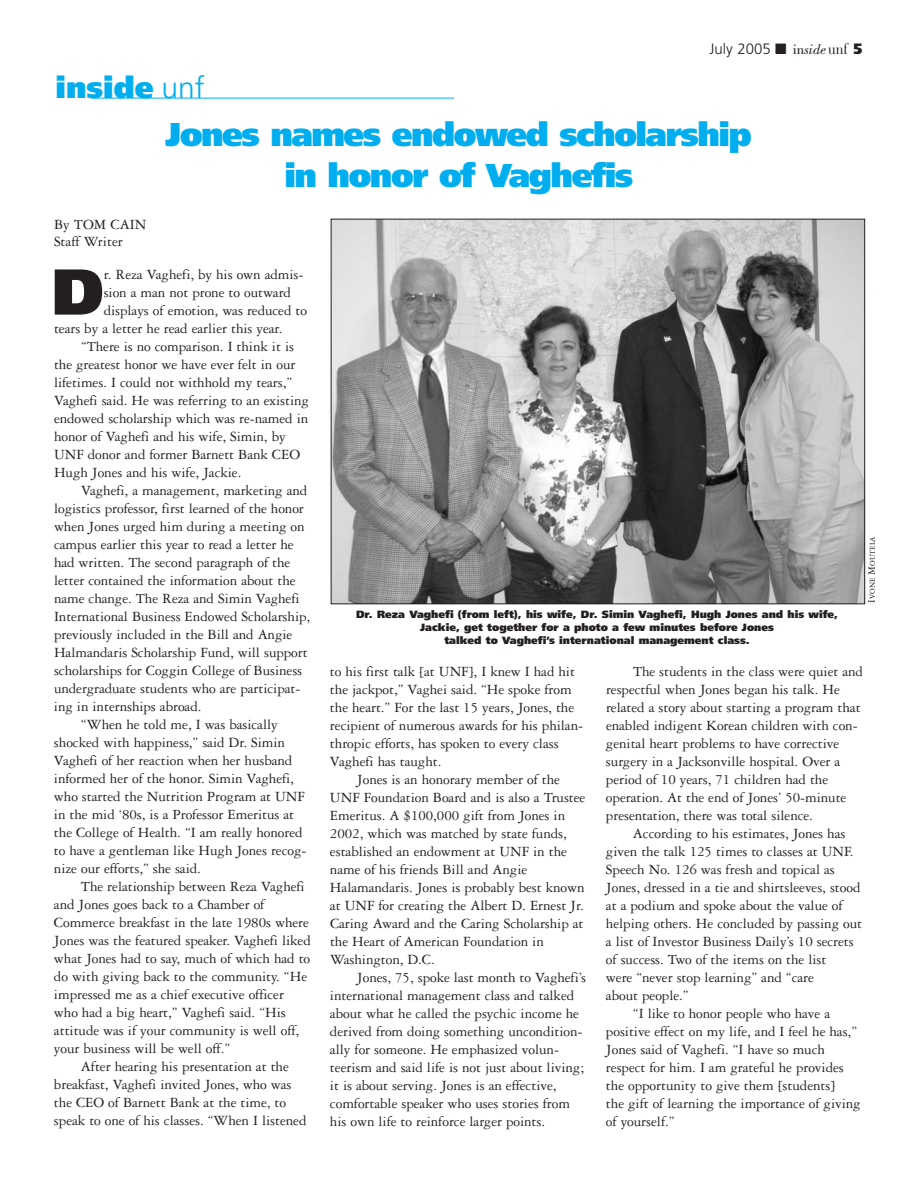
<style>
.page{position:relative;width:918px;height:1188px;background:#fff}
.page>*{position:absolute;margin:0;border:0;box-sizing:border-box;transform-origin:0 0}
.t1{font:900 64.65px "Frutiger";color:#231f20}
.t2{font:900 33px/40.5px "Frutiger";letter-spacing:-.045em;color:#00aeef;text-align:center}
.t3{font:900 30px "Frutiger";color:#00aeef}
.t4{font:15px/18px "Garamond Three";letter-spacing:-.005em;color:#231f20}
.t5{font:300 15px "Frutiger";color:#231f20}
.t6{font:900 10.5px/12.6px "Frutiger";color:#231f20;text-align:center}
.t7{font:7.8px "Garamond Three";color:#231f20}
.s1{font-weight:300}
.s2{font-family:"Bodoni BT";font-weight:400}
.s3{font-family:"Bodoni BT";font-weight:400;font-style:italic}
.s4{font-family:"Bulmer BT";font-weight:400}
.s5{font-weight:900}
.s6{font-size:10.5px}
</style>
<div class="page">
<img style="left:333px;top:221px;width:530px;height:381px">
<hr style="left:91px;top:98px;width:363px;height:1px;background:#00aeef">
<h3 class="t3" style="left:56px;top:75px;width:151px">inside <span class="s1">unf</span></h3>
<p class="t5" style="left:709px;top:43px;width:155px">July 2005 ■ <span class="s2">in</span><span class="s3">side</span><span class="s4">unf</span> <span class="s5">5</span></p>
<h2 class="t2" style="left:166px;top:117px;width:588px">Jones names endowed scholarship in honor of Vaghefis</h2>
<p class="t4" style="left:54px;top:217px;width:94px;line-height:16.8px">By TOM CAIN<br>Staff Writer</p>
<h1 class="t1" style="left:51px;top:266px;width:54px">D</h1>
<p class="t4" style="left:104px;top:266px;width:201px">r. Reza Vaghefi, by his own admis-</p>
<p class="t4" style="left:104px;top:284px;width:189px">sion a man not prone to outward</p>
<p class="t4" style="left:104px;top:302px;width:205px">displays of emotion, was reduced to</p>
<p class="t4" style="left:54px;top:320px;width:230px">tears by a letter he read earlier this year.</p>
<p class="t4" style="left:81px;top:338px;width:215px">“There is no comparison. I think it is</p>
<p class="t4" style="left:54px;top:356px;width:243px">the greatest honor we have ever felt in our</p>
<p class="t4" style="left:54px;top:374px;width:240px">lifetimes. I could not withhold my tears,”</p>
<p class="t4" style="left:54px;top:392px;width:257px">Vaghefi said. He was referring to an existing</p>
<p class="t4" style="left:54px;top:410px;width:256px">endowed scholarship which was re-named in</p>
<p class="t4" style="left:54px;top:428px;width:233px">honor of Vaghefi and his wife, Simin, by</p>
<p class="t4" style="left:54px;top:446px;width:248px">UNF donor and former Barnett Bank CEO</p>
<p class="t4" style="left:54px;top:464px;width:189px">Hugh Jones and his wife, Jackie.</p>
<p class="t4" style="left:81px;top:482px;width:228px">Vaghefi, a management, marketing and</p>
<p class="t4" style="left:54px;top:500px;width:251px">logistics professor, first learned of the honor</p>
<p class="t4" style="left:54px;top:518px;width:252px">when Jones urged him during a meeting on</p>
<p class="t4" style="left:54px;top:536px;width:241px">campus earlier this year to read a letter he</p>
<p class="t4" style="left:54px;top:554px;width:238px">had written. The second paragraph of the</p>
<p class="t4" style="left:54px;top:572px;width:243px">letter contained the information about the</p>
<p class="t4" style="left:54px;top:590px;width:247px">name change. The Reza and Simin Vaghefi</p>
<p class="t4" style="left:54px;top:608px;width:258px">International Business Endowed Scholarship,</p>
<p class="t4" style="left:54px;top:626px;width:240px">previously included in the Bill and Angie</p>
<p class="t4" style="left:54px;top:644px;width:255px">Halmandaris Scholarship Fund, will support</p>
<p class="t4" style="left:54px;top:662px;width:250px">scholarships for Coggin College of Business</p>
<p class="t4" style="left:54px;top:680px;width:248px">undergraduate students who are participat-</p>
<p class="t4" style="left:54px;top:698px;width:149px">ing in internships abroad.</p>
<p class="t4" style="left:81px;top:716px;width:198px">“When he told me, I was basically</p>
<p class="t4" style="left:54px;top:734px;width:233px">shocked with happiness,” said Dr. Simin</p>
<p class="t4" style="left:54px;top:752px;width:240px">Vaghefi of her reaction when her husband</p>
<p class="t4" style="left:54px;top:770px;width:242px">informed her of the honor. Simin Vaghefi,</p>
<p class="t4" style="left:54px;top:788px;width:252px">who started the Nutrition Program at UNF</p>
<p class="t4" style="left:54px;top:806px;width:242px">in the mid ‘80s, is a Professor Emeritus at</p>
<p class="t4" style="left:54px;top:824px;width:250px">the College of Health. “I am really honored</p>
<p class="t4" style="left:54px;top:842px;width:254px">to have a gentleman like Hugh Jones recog-</p>
<p class="t4" style="left:54px;top:860px;width:148px">nize our efforts,” she said.</p>
<p class="t4" style="left:81px;top:878px;width:225px">The relationship between Reza Vaghefi</p>
<p class="t4" style="left:54px;top:896px;width:212px">and Jones goes back to a Chamber of</p>
<p class="t4" style="left:54px;top:914px;width:256px">Commerce breakfast in the late 1980s where</p>
<p class="t4" style="left:54px;top:932px;width:258px">Jones was the featured speaker. Vaghefi liked</p>
<p class="t4" style="left:54px;top:950px;width:258px">what Jones had to say, much of which had to</p>
<p class="t4" style="left:54px;top:968px;width:255px">do with giving back to the community. “He</p>
<p class="t4" style="left:54px;top:986px;width:232px">impressed me as a chief executive officer</p>
<p class="t4" style="left:54px;top:1004px;width:233px">who had a big heart,” Vaghefi said. “His</p>
<p class="t4" style="left:54px;top:1022px;width:247px">attitude was if your community is well off,</p>
<p class="t4" style="left:54px;top:1040px;width:178px">your business will be well off.”</p>
<p class="t4" style="left:81px;top:1058px;width:209px">After hearing his presentation at the</p>
<p class="t4" style="left:54px;top:1076px;width:239px">breakfast, Vaghefi invited Jones, who was</p>
<p class="t4" style="left:54px;top:1094px;width:234px">the CEO of Barnett Bank at the time, to</p>
<p class="t4" style="left:54px;top:1112px;width:254px">speak to one of his classes. “When I listened</p>
<p class="t6" style="left:356px;top:609px;width:484px">Dr. Reza Vaghefi (from left), his wife, Dr. Simin Vaghefi, Hugh Jones and his wife,<br>Jackie, get together for a photo a few minutes before Jones<br>talked to Vaghefi’s international management class.</p>
<p class="t7" style="left:870px;top:603px;width:68px;rotate:-90deg"><span class="s6">I</span>VONE <span class="s6">M</span>OUTELA</p>
<p class="t4" style="left:330px;top:664px;width:247px">to his first talk [at UNF], I knew I had hit</p>
<p class="t4" style="left:330px;top:682px;width:243px">the jackpot,” Vaghei said. “He spoke from</p>
<p class="t4" style="left:330px;top:700px;width:246px">the heart.” For the last 15 years, Jones, the</p>
<p class="t4" style="left:330px;top:718px;width:255px">recipient of numerous awards for his philan-</p>
<p class="t4" style="left:330px;top:736px;width:230px">thropic efforts, has spoken to every class</p>
<p class="t4" style="left:330px;top:754px;width:113px">Vaghefi has taught.</p>
<p class="t4" style="left:357px;top:772px;width:205px">Jones is an honorary member of the</p>
<p class="t4" style="left:330px;top:790px;width:257px">UNF Foundation Board and is also a Trustee</p>
<p class="t4" style="left:330px;top:808px;width:237px">Emeritus. A $100,000 gift from Jones in</p>
<p class="t4" style="left:330px;top:826px;width:238px">2002, which was matched by state funds,</p>
<p class="t4" style="left:330px;top:844px;width:238px">established an endowment at UNF in the</p>
<p class="t4" style="left:330px;top:862px;width:199px">name of his friends Bill and Angie</p>
<p class="t4" style="left:330px;top:880px;width:256px">Halamandaris. Jones is probably best known</p>
<p class="t4" style="left:330px;top:898px;width:255px">at UNF for creating the Albert D. Ernest Jr.</p>
<p class="t4" style="left:330px;top:916px;width:255px">Caring Award and the Caring Scholarship at</p>
<p class="t4" style="left:330px;top:934px;width:215px">the Heart of American Foundation in</p>
<p class="t4" style="left:330px;top:952px;width:106px">Washington, D.C.</p>
<p class="t4" style="left:357px;top:970px;width:231px">Jones, 75, spoke last month to Vaghefi’s</p>
<p class="t4" style="left:330px;top:988px;width:246px">international management class and talked</p>
<p class="t4" style="left:330px;top:1006px;width:251px">about what he called the psychic income he</p>
<p class="t4" style="left:330px;top:1024px;width:254px">derived from doing something uncondition-</p>
<p class="t4" style="left:330px;top:1042px;width:231px">ally for someone. He emphasized volun-</p>
<p class="t4" style="left:330px;top:1060px;width:256px">teerism and said life is not just about living;</p>
<p class="t4" style="left:330px;top:1078px;width:228px">it is about serving. Jones is an effective,</p>
<p class="t4" style="left:330px;top:1096px;width:242px">comfortable speaker who uses stories from</p>
<p class="t4" style="left:330px;top:1114px;width:217px">his own life to reinforce larger points.</p>
<p class="t4" style="left:606px;top:664px;width:259px;text-indent:27px">The students in the class were quiet and respectful when Jones began his talk. He related a story about starting a program that enabled indigent Korean children with con&shy;genital heart problems to have corrective surgery in a Jacksonville hospital. Over a period of 10 years, 71 children had the operation. At the end of Jones’ 50-minute presentation, there was total silence.</p>
<p class="t4" style="left:633px;top:826px;width:214px">According to his estimates, Jones has</p>
<p class="t4" style="left:606px;top:844px;width:249px">given the talk 125 times to classes at UNF.</p>
<p class="t4" style="left:606px;top:862px;width:230px">Speech No. 126 was fresh and topical as</p>
<p class="t4" style="left:606px;top:880px;width:256px">Jones, dressed in a tie and shirtsleeves, stood</p>
<p class="t4" style="left:606px;top:898px;width:238px">at a podium and spoke about the value of</p>
<p class="t4" style="left:606px;top:916px;width:258px">helping others. He concluded by passing out</p>
<p class="t4" style="left:606px;top:934px;width:249px">a list of Investor Business Daily’s 10 secrets</p>
<p class="t4" style="left:606px;top:952px;width:222px">of success. Two of the items on the list</p>
<p class="t4" style="left:606px;top:970px;width:209px">were “never stop learning” and “care</p>
<p class="t4" style="left:606px;top:988px;width:84px">about people.”</p>
<p class="t4" style="left:633px;top:1006px;width:199px">“I like to honor people who have a</p>
<p class="t4" style="left:606px;top:1024px;width:253px">positive effect on my life, and I feel he has,”</p>
<p class="t4" style="left:606px;top:1042px;width:220px">Jones said of Vaghefi. “I have so much</p>
<p class="t4" style="left:606px;top:1060px;width:239px">respect for him. I am grateful he provides</p>
<p class="t4" style="left:606px;top:1078px;width:231px">the opportunity to give them [students]</p>
<p class="t4" style="left:606px;top:1096px;width:256px">the gift of learning the importance of giving</p>
<p class="t4" style="left:606px;top:1114px;width:70px">of yourself.”</p>
</div>
